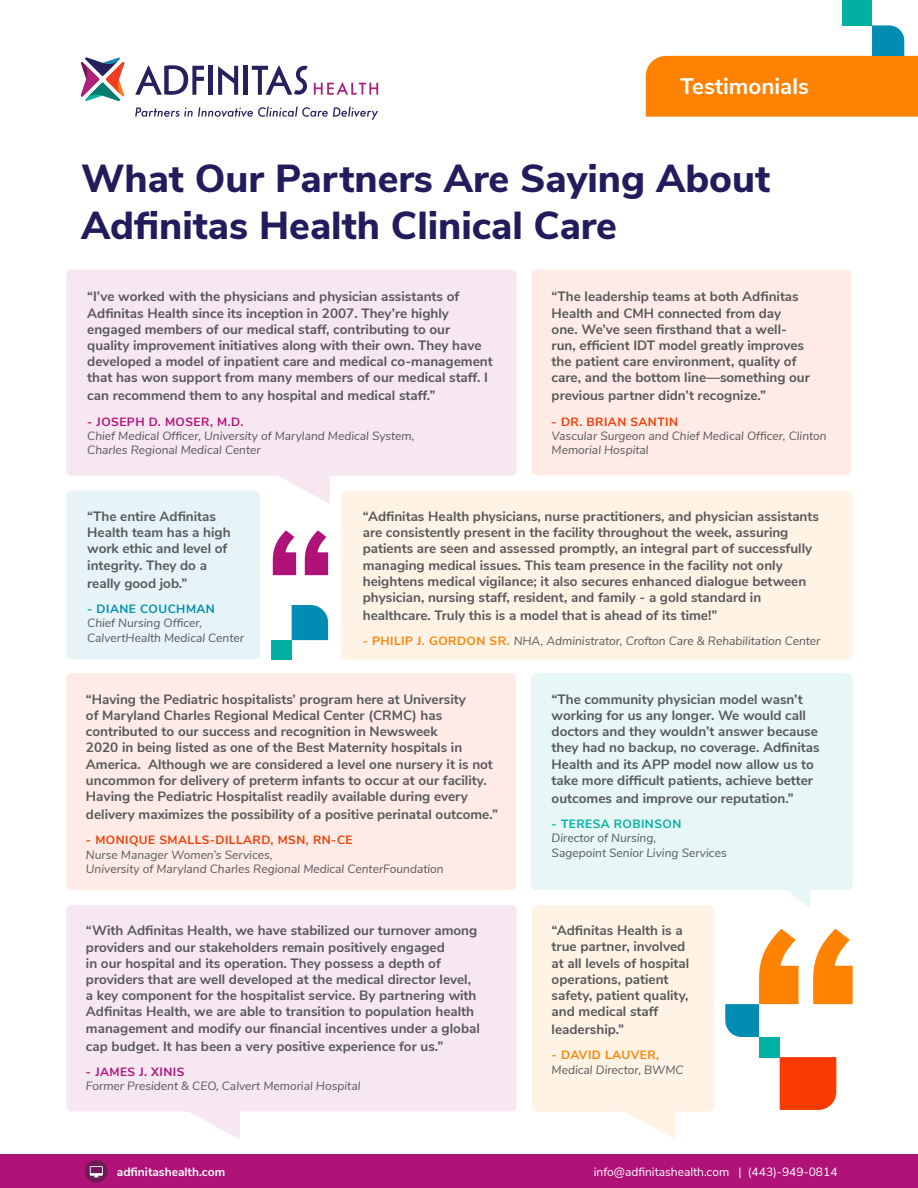
<style>
.page{position:relative;width:918px;height:1188px;background:#fff}
.page>*{position:absolute;margin:0;border:0;box-sizing:border-box;transform-origin:0 0}
.t1{font:800 39px/46.8px "Nunito Sans";color:#211c5c}
.t2{font:700 22.5px "Nunito Sans";color:#fff}
.t3{font:700 13.5px/16.2px "Nunito Sans";color:#57585a}
.t4{font:italic 12px/14.4px "Nunito Sans";color:#57585a}
.t5{font:12px "Nunito Sans";color:#fff}
.t6{font:700 12px "Nunito Sans";color:#fff}
.s1{font-weight:700;font-style:normal;color:#b01278}
.s2{font-weight:700;font-style:normal;color:#f73b03}
.s3{font-weight:700;font-style:normal;color:#008cb3}
.s4{font-weight:700;font-style:normal;color:#ff8200}
.s5{font-family:"Nunito";font-weight:700;font-style:normal;color:#ff8200}
.s6{font-weight:700;font-style:normal;color:#00b0a3}
</style>
<div class="page">
<div style="left:531px;top:269px;width:320px;height:206px;background:#feebe6;border-radius:5px"></div>
<div style="left:66px;top:673px;width:450px;height:217px;background:#feebe6;border-radius:5px"></div>
<div style="left:341px;top:491px;width:512px;height:169px;background:#fff3e6;border-radius:5px"></div>
<svg style="left:66px;top:269px;width:450px;height:235px;background:#f7e9f1"></svg>
<svg style="left:66px;top:905px;width:450px;height:234px;background:#f7e9f2"></svg>
<svg style="left:532px;top:905px;width:182px;height:234px;background:#fff4e8"></svg>
<div style="left:0;top:1155px;width:918px;height:33px;background:#b01278"></div>
<div style="left:85px;top:1160px;width:23px;height:23px;background:#6d1a56;border-radius:50%"></div>
<svg style="left:90px;top:1166px;width:13px;height:11px"></svg>
<div style="left:208px;top:66px;width:5px;height:29px;background:#25215c"></div>
<svg style="left:218px;top:66px;width:20px;height:29px"></svg>
<hr style="left:244px;top:66px;width:4px;height:29px;background:#25215c">
<svg style="left:252px;top:66px;width:56px;height:29px"></svg>
<svg style="left:135px;top:65px;width:69px;height:30px"></svg>
<svg style="left:81px;top:58px;width:44px;height:43px"></svg>
<svg style="left:314px;top:82px;width:64px;height:13px"></svg>
<svg style="left:135px;top:107px;width:243px;height:13px"></svg>
<div style="left:843px;top:0;width:29px;height:25px;background:#00b0a3"></div>
<svg style="left:646px;top:25px;width:272px;height:92px"></svg>
<div style="left:531px;top:673px;width:322px;height:217px;background:#e6f7f6;border-radius:6px"></div>
<div style="left:66px;top:491px;width:194px;height:168px;background:#e6f4f7;border-radius:5px"></div>
<svg style="left:273px;top:530px;width:55px;height:45px"></svg>
<div style="left:271px;top:640px;width:21px;height:20px;background:#00b0a3"></div>
<svg style="left:292px;top:605px;width:36px;height:35px"></svg>
<div style="left:759px;top:1037px;width:21px;height:20px;background:#00b0a3"></div>
<svg style="left:725px;top:929px;width:128px;height:108px"></svg>
<div style="left:780px;top:1057px;width:56px;height:53px;background:#f73b03"></div>
<svg style="left:788px;top:890px;width:22px;height:18px"></svg>
<p class="t2" style="left:680px;top:70px;width:131px">Testimonials</p>
<p class="t1" style="left:81px;top:153px;width:691px">What Our Partners Are Saying About<br>Adfinitas Health Clinical Care</p>
<p class="t3" style="left:87px;top:288px;width:407px">“I’ve worked with the physicians and physician assistants of Adfinitas Health since its inception in 2007. They’re highly engaged members of our medical staff, contributing to our quality improvement initiatives along with their own. They have developed a model of inpatient care and medical co-management that has won support from many members of our medical staff. I</p>
<p class="t3" style="left:87px;top:387px;width:350px">can recommend them to any hospital and medical staff.”</p>
<p class="t4" style="left:87px;top:413px;width:329px"><span class="s1">- JOSEPH D. MOSER, M.D.<br></span>Chief Medical Officer, University of Maryland Medical System,<br>Charles Regional Medical Center</p>
<p class="t3" style="left:552px;top:288px;width:260px">“The leadership teams at both Adfinitas Health and CMH connected from day one. We’ve seen firsthand that a well&shy;run, efficient IDT model greatly improves the patient care environment, quality of care, and the bottom line—something our</p>
<p class="t3" style="left:552px;top:387px;width:216px">previous partner didn’t recognize.”</p>
<p class="t4" style="left:552px;top:413px;width:277px"><span class="s2">- DR. BRIAN SANTIN<br></span>Vascular Surgeon and Chief Medical Officer, Clinton<br>Memorial Hospital</p>
<p class="t3" style="left:87px;top:508px;width:145px">“The entire Adfinitas<br>Health team has a high work ethic and level of integrity. They do a</p>
<p class="t3" style="left:87px;top:574px;width:102px">really good job.”</p>
<p class="t4" style="left:87px;top:601px;width:158px"><span class="s3">- DIANE COUCHMAN<br></span>Chief Nursing Officer,<br>CalvertHealth Medical Center</p>
<p class="t3" style="left:363px;top:508px;width:458px">“Adfinitas Health physicians, nurse practitioners, and physician assistants are consistently present in the facility throughout the week, assuring patients are seen and assessed promptly, an integral part of successfully managing medical issues. This team presence in the facility not only heightens medical vigilance; it also secures enhanced dialogue between physician, nursing staff, resident, and family - a gold standard in</p>
<p class="t3" style="left:363px;top:607px;width:356px">healthcare. Truly this is a model that is ahead of its time!”</p>
<p class="t4" style="left:363px;top:633px;width:459px"><span class="s4">- PHILIP J. GORDON SR</span><span class="s5">.</span> NHA, Administrator, Crofton Care &amp; Rehabilitation Center</p>
<p class="t3" style="left:86px;top:690px;width:408px">“Having the Pediatric hospitalists’ program here at University<br>of Maryland Charles Regional Medical Center (CRMC) has contributed to our success and recognition in Newsweek<br>2020 in being listed as one of the Best Maternity hospitals in America. Although we are considered a level one nursery it is not uncommon for delivery of preterm infants to occur at our facility.<br>Having the Pediatric Hospitalist readily available during every</p>
<p class="t3" style="left:86px;top:805px;width:414px">delivery maximizes the possibility of a positive perinatal outcome.”</p>
<p class="t4" style="left:86px;top:832px;width:359px"><span class="s2">- MONIQUE SMALLS-DILLARD, MSN, RN-CE<br></span>Nurse Manager Women’s Services,<br>University of Maryland Charles Regional Medical CenterFoundation</p>
<p class="t3" style="left:86px;top:922px;width:395px">“With Adfinitas Health, we have stabilized our turnover among providers and our stakeholders remain positively engaged<br>in our hospital and its operation. They possess a depth of providers that are well developed at the medical director level, a key component for the hospitalist service. By partnering with Adfinitas Health, we are able to transition to population health management and modify our financial incentives under a global</p>
<p class="t3" style="left:86px;top:1037px;width:359px">cap budget. It has been a very positive experience for us.”</p>
<p class="t4" style="left:86px;top:1064px;width:276px"><span class="s1">- JAMES J. XINIS<br></span>Former President &amp; CEO, Calvert Memorial Hospital</p>
<p class="t6" style="left:117px;top:1163px;width:110px">adfinitashealth.com</p>
<p class="t3" style="left:552px;top:690px;width:269px">“The community physician model wasn’t working for us any longer. We would call doctors and they wouldn’t answer because they had no backup, no coverage. Adfinitas Health and its APP model now allow us to take more difficult patients, achieve better</p>
<p class="t3" style="left:552px;top:789px;width:244px">outcomes and improve our reputation.”</p>
<p class="t4" style="left:552px;top:816px;width:177px"><span class="s6">- TERESA ROBINSON<br></span>Director of Nursing,<br>Sagepoint Senior Living Services</p>
<p class="t3" style="left:552px;top:922px;width:139px">“Adfinitas Health is a true partner, involved at all levels of hospital operations, patient safety, patient quality, and medical staff</p>
<p class="t3" style="left:552px;top:1021px;width:74px">leadership.”</p>
<p class="t4" style="left:552px;top:1047px;width:133px"><span class="s4">- DAVID LAUVER,<br></span>Medical Director, BWMC</p>
<p class="t5" style="left:594px;top:1163px;width:245px">info@adfinitashealth.com | (443)-949-0814</p>
</div>
